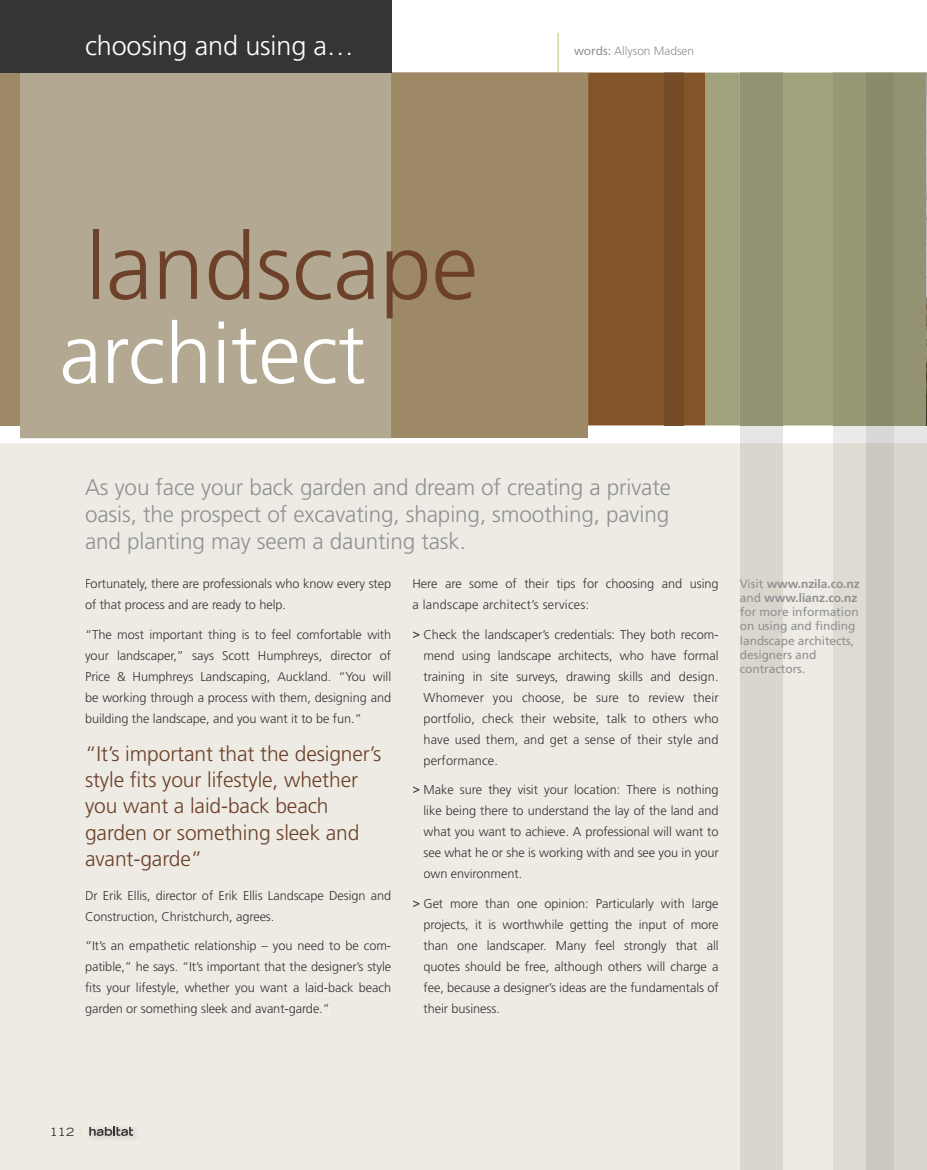
<style>
.page{position:relative;width:927px;height:1170px;background:#fff}
.page>*{position:absolute;margin:0;border:0;box-sizing:border-box;transform-origin:0 0}
.t1{font:300 93px "Frutiger";color:#6d4029}
.t2{font:300 84px "Frutiger";color:#fff}
.t3{font:300 27px "Frutiger";letter-spacing:-.005em;color:#fff}
.t4{font:300 22.5px/27px "Frutiger";letter-spacing:-.005em;color:#909191;text-align:justify}
.t5{font:300 21px/26.2px "Frutiger";letter-spacing:-.005em;color:#6d4029}
.t6{font:300 12.75px/21px "Frutiger";letter-spacing:-.005em;color:#353433;text-align:justify}
.t7{font:12px/14.2px "Frutiger";letter-spacing:-.005em;color:#909191}
.t8{font:300 12px "Frutiger";letter-spacing:-.005em;color:#909191}
.t9{font:expanded 11.25px "Trade Gothic LH";color:#353433}
.s1{font-weight:400}
.s2{font-weight:700}
.s3{color:#dfe2ca}
</style>
<div class="page">
<div style="left:0;top:443px;width:833px;height:726px;background:#edebe4"></div>
<div style="left:705px;top:72px;width:128px;height:353px;background:#a1a17d"></div>
<div style="left:740px;top:425px;width:42px;height:18px;background:#e6e6e6"></div>
<div style="left:740px;top:443px;width:42px;height:726px;background:#d9d6ce"></div>
<div style="left:740px;top:72px;width:42px;height:353px;background:#939373"></div>
<div style="left:833px;top:425px;width:33px;height:18px;background:#ebebea"></div>
<div style="left:833px;top:443px;width:33px;height:726px;background:#dedbd3"></div>
<div style="left:833px;top:72px;width:33px;height:353px;background:#969775"></div>
<div style="left:894px;top:425px;width:33px;height:18px;background:#e6e6e6"></div>
<div style="left:894px;top:443px;width:33px;height:726px;background:#d9d6ce"></div>
<div style="left:894px;top:72px;width:33px;height:353px;background:#939373"></div>
<div style="left:866px;top:425px;width:28px;height:18px;background:#d9d8d8"></div>
<div style="left:866px;top:443px;width:28px;height:726px;background:#cbc9c1"></div>
<div style="left:866px;top:72px;width:28px;height:353px;background:#8b8b6b"></div>
<div style="left:20px;top:72px;width:371px;height:366px;background:#b3a891"></div>
<div style="left:0;top:72px;width:20px;height:353px;background:#9d8966"></div>
<div style="left:391px;top:72px;width:197px;height:366px;background:#9d8966"></div>
<div style="left:588px;top:72px;width:117px;height:353px;background:#82542a"></div>
<img style="left:926px;top:72px;width:1px;height:353px">
<div style="left:664px;top:72px;width:20px;height:353px;background:#754c28"></div>
<div style="left:86px;top:578px;width:305px;height:13px;background:#edebe4"></div>
<div style="left:86px;top:599px;width:199px;height:13px;background:#edebe4"></div>
<div style="left:87px;top:629px;width:304px;height:12px;background:#edebe4"></div>
<div style="left:85px;top:650px;width:306px;height:12px;background:#edebe4"></div>
<div style="left:86px;top:671px;width:305px;height:12px;background:#edebe4"></div>
<div style="left:86px;top:692px;width:305px;height:12px;background:#edebe4"></div>
<div style="left:86px;top:713px;width:274px;height:12px;background:#edebe4"></div>
<div style="left:86px;top:890px;width:305px;height:12px;background:#edebe4"></div>
<div style="left:86px;top:911px;width:188px;height:12px;background:#edebe4"></div>
<div style="left:87px;top:940px;width:304px;height:13px;background:#edebe4"></div>
<div style="left:86px;top:961px;width:305px;height:13px;background:#edebe4"></div>
<div style="left:85px;top:982px;width:306px;height:13px;background:#edebe4"></div>
<div style="left:86px;top:1003px;width:242px;height:13px;background:#edebe4"></div>
<div style="left:414px;top:578px;width:305px;height:13px;background:#edebe4"></div>
<div style="left:413px;top:599px;width:175px;height:13px;background:#edebe4"></div>
<svg style="left:413px;top:631px;width:6px;height:6px"></svg>
<div style="left:420px;top:629px;width:299px;height:12px;background:#edebe4"></div>
<div style="left:424px;top:650px;width:295px;height:12px;background:#edebe4"></div>
<div style="left:424px;top:671px;width:295px;height:12px;background:#edebe4"></div>
<div style="left:424px;top:692px;width:295px;height:12px;background:#edebe4"></div>
<div style="left:424px;top:713px;width:295px;height:12px;background:#edebe4"></div>
<div style="left:425px;top:734px;width:294px;height:12px;background:#edebe4"></div>
<div style="left:424px;top:755px;width:73px;height:12px;background:#edebe4"></div>
<div style="left:413px;top:786px;width:6px;height:7px;background:#edebe4"></div>
<div style="left:420px;top:784px;width:299px;height:13px;background:#edebe4"></div>
<div style="left:425px;top:805px;width:294px;height:13px;background:#edebe4"></div>
<div style="left:424px;top:826px;width:295px;height:13px;background:#edebe4"></div>
<div style="left:424px;top:847px;width:295px;height:13px;background:#edebe4"></div>
<div style="left:424px;top:869px;width:97px;height:9px;background:#edebe4"></div>
<svg style="left:413px;top:900px;width:6px;height:6px"></svg>
<div style="left:420px;top:898px;width:299px;height:12px;background:#edebe4"></div>
<div style="left:424px;top:919px;width:295px;height:12px;background:#edebe4"></div>
<div style="left:424px;top:940px;width:295px;height:12px;background:#edebe4"></div>
<div style="left:424px;top:961px;width:295px;height:12px;background:#edebe4"></div>
<div style="left:424px;top:982px;width:295px;height:12px;background:#edebe4"></div>
<div style="left:424px;top:1003px;width:75px;height:9px;background:#edebe4"></div>
<div style="left:0;top:0;width:391px;height:72px;background:#363536"></div>
<hr style="left:558px;top:33px;width:1px;height:40px;background:#c3bf6a">
<img style="left:87px;top:1124px;width:53px;height:19px">
<svg style="left:89px;top:1126px;width:44px;height:9px"></svg>
<div style="left:52px;top:1127px;width:22px;height:8px;background:#edebe4"></div>
<h3 class="t3" style="left:85px;top:31px;width:270px">choosing and using a…</h3>
<p class="t8" style="left:574px;top:44px;width:122px"><span class="s1">words:</span> Allyson Madsen</p>
<h1 class="t1" style="left:85px;top:214px;width:394px">landscape</h1>
<h2 class="t2" style="left:60px;top:306px;width:308px">architect</h2>
<h3 class="t4" style="left:85px;top:474px;width:587px">As you face your back garden and dream of creating a private oasis, the prospect of excavating, shaping, smoothing, paving and planting may seem a daunting task.</h3>
<p class="t6" style="left:85px;top:573px;width:308px">Fortunately, there are professionals who know every step of that process and are ready to help.</p>
<p class="t6" style="left:85px;top:624px;width:308px">“The most important thing is to feel comfortable with your landscaper,” says Scott Humphreys, director of Price &amp; Humphreys Landscaping, Auckland. “You will be working through a process with them, designing and building the landscape, and you want it to be fun.”</p>
<p class="t6" style="left:412px;top:573px;width:308px">Here are some of their tips for choosing and using a landscape architect’s services:</p>
<p class="t6" style="left:424px;top:624px;width:297px;text-indent:-11px"><span class="s1">&gt;</span> Check the landscaper’s credentials: They both recom&shy;mend using landscape architects, who have formal training in site surveys, drawing skills and design.<br>Whomever you choose, be sure to review their portfolio, check their website, talk to others who have used them, and get a sense of their style and performance.</p>
<p class="t6" style="left:424px;top:779px;width:297px;text-indent:-11px"><span class="s1">&gt;</span> Make sure they visit your location: There is nothing like being there to understand the lay of the land and what you want to achieve. A professional will want to see what he or she is working with and see you in your own environment.</p>
<p class="t6" style="left:424px;top:893px;width:297px;text-indent:-11px"><span class="s1">&gt;</span> Get more than one opinion: Particularly with large projects, it is worthwhile getting the input of more than one landscaper. Many feel strongly that all quotes should be free, although others will charge a fee, because a designer’s ideas are the fundamentals of their business.</p>
<h3 class="t5" style="left:85px;top:740px;width:298px">“It’s important that the designer’s style fits your lifestyle, whether you want a laid-back beach garden or something sleek and avant-garde”</h3>
<p class="t6" style="left:85px;top:885px;width:308px">Dr Erik Ellis, director of Erik Ellis Landscape Design and<br>Construction, Christchurch, agrees.</p>
<p class="t6" style="left:85px;top:935px;width:308px">“It’s an empathetic relationship – you need to be com&shy;patible,” he says. “It’s important that the designer’s style fits your lifestyle, whether you want a laid-back beach garden or something sleek and avant-garde.”</p>
<p class="t7" style="left:740px;top:576px;width:121px">Visit <span class="s2">www.nzila.co.nz </span>and <span class="s2">www.lianz.co.nz </span>for more information on using and finding landscape architects, designers and contractors.</p>
<p class="t9" style="left:50px;top:1124px;width:34px">112 <span class="s3">|</span></p>
</div>
